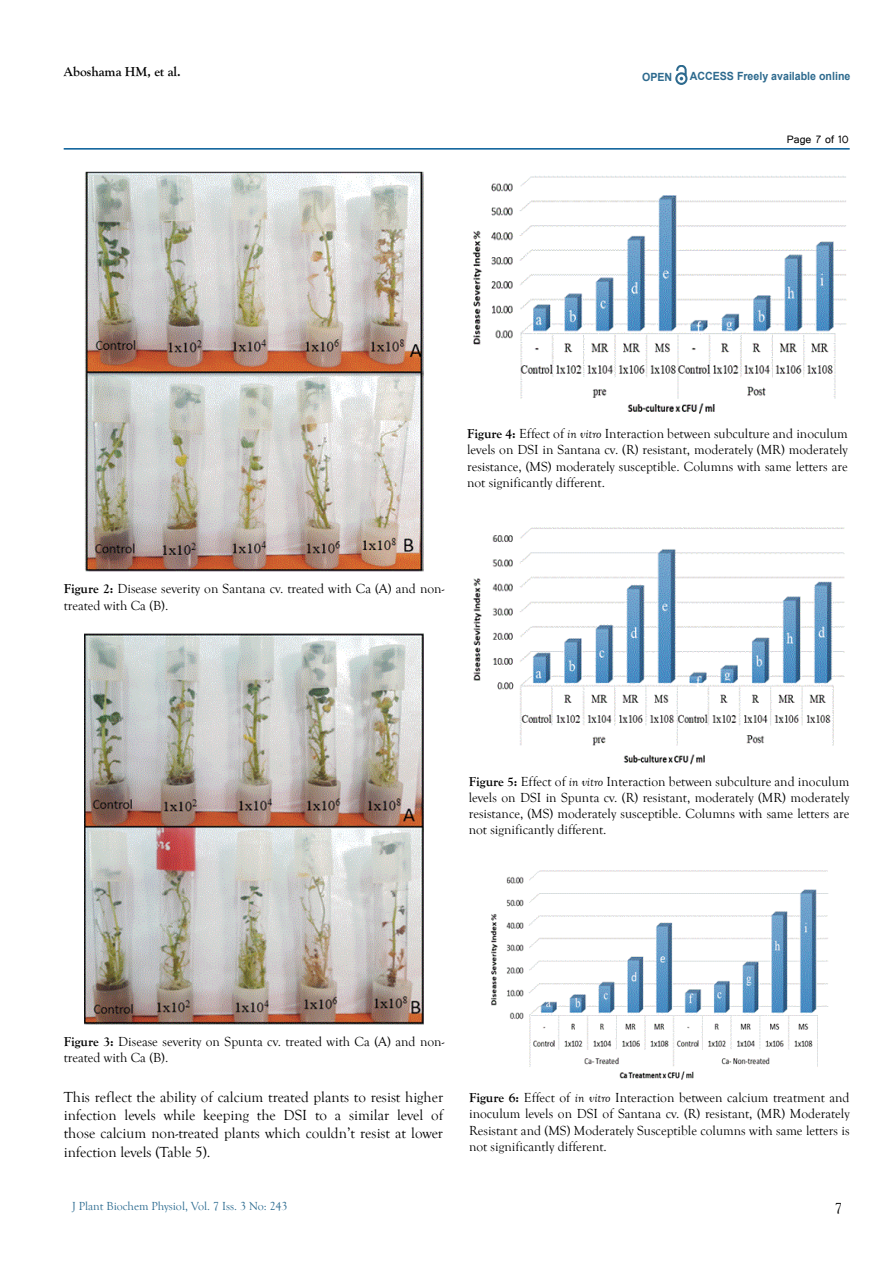
<style>
.page{position:relative;width:893px;height:1263px;background:#fff}
.page>*{position:absolute;margin:0;border:0;box-sizing:border-box;transform-origin:0 0}
.t1{font:15px/18.3px "Goudy Old Style T";color:#000;text-align:justify}
.t2{font:13.5px/16.2px "Goudy Old Style T";color:#000;text-align:justify}
.t3{font:700 13.5px "Goudy Old Style T";color:#000}
.t4{font:13.5px "Tunga";color:#000}
.t5{font:12px "Goudy Old Style T";color:#2a6a8f}
.t6{font:700 11.25px "Arial";color:#2d6a8e;scale:.94 1}
.s1{font-weight:700}
.s2{font-style:italic}
</style>
<div class="page">
<hr style="left:64px;top:148px;width:786px;height:2px;background:#005a96">
<svg style="left:675px;top:65px;width:12px;height:20px"></svg>
<img style="left:85px;top:171px;width:339px;height:401px">
<img style="left:85px;top:633px;width:339px;height:392px">
<img style="left:472px;top:175px;width:375px;height:239px">
<img style="left:473px;top:527px;width:372px;height:238px">
<img style="left:490px;top:870px;width:339px;height:210px">
<p class="t3" style="left:64px;top:64px;width:118px">Aboshama HM, et al.</p>
<p class="t6" style="left:642px;top:70px;width:34px">OPEN</p>
<p class="t6" style="left:690px;top:69px;width:172px">ACCESS Freely available online</p>
<p class="t4" style="left:787px;top:131px;width:64px">Page 7 of 10</p>
<p class="t2" style="left:467px;top:426px;width:382px"><span class="s1">Figure 4:</span> Effect of <span class="s2">in vitro</span> Interaction between subculture and inoculum levels on DSI in Santana cv. (R) resistant, moderately (MR) moderately resistance, (MS) moderately susceptible. Columns with same letters are not significantly different.</p>
<p class="t2" style="left:64px;top:581px;width:382px"><span class="s1">Figure 2:</span> Disease severity on Santana cv. treated with Ca (A) and non&shy;treated with Ca (B).</p>
<p class="t2" style="left:469px;top:773px;width:382px"><span class="s1">Figure 5:</span> Effect of <span class="s2">in vitro</span> Interaction between subculture and inoculum levels on DSI in Spunta cv. (R) resistant, moderately (MR) moderately resistance, (MS) moderately susceptible. Columns with same letters are not significantly different.</p>
<p class="t2" style="left:64px;top:1033px;width:382px"><span class="s1">Figure 3:</span> Disease severity on Spunta cv. treated with Ca (A) and non&shy;treated with Ca (B).</p>
<p class="t1" style="left:64px;top:1088px;width:381px">This reflect the ability of calcium treated plants to resist higher infection levels while keeping the DSI to a similar level of those calcium non-treated plants which couldn’t resist at lower infection levels (Table 5).</p>
<p class="t2" style="left:469px;top:1090px;width:382px"><span class="s1">Figure 6:</span> Effect of <span class="s2">in vitro</span> Interaction between calcium treatment and inoculum levels on DSI of Santana cv. (R) resistant, (MR) Moderately Resistant and (MS) Moderately Susceptible columns with same letters is not significantly different.</p>
<p class="t5" style="left:72px;top:1200px;width:217px">J Plant Biochem Physiol, Vol. 7 Iss. 3 No: 243</p>
<p class="t1" style="left:835px;top:1199px;width:9px">7</p>
</div>
